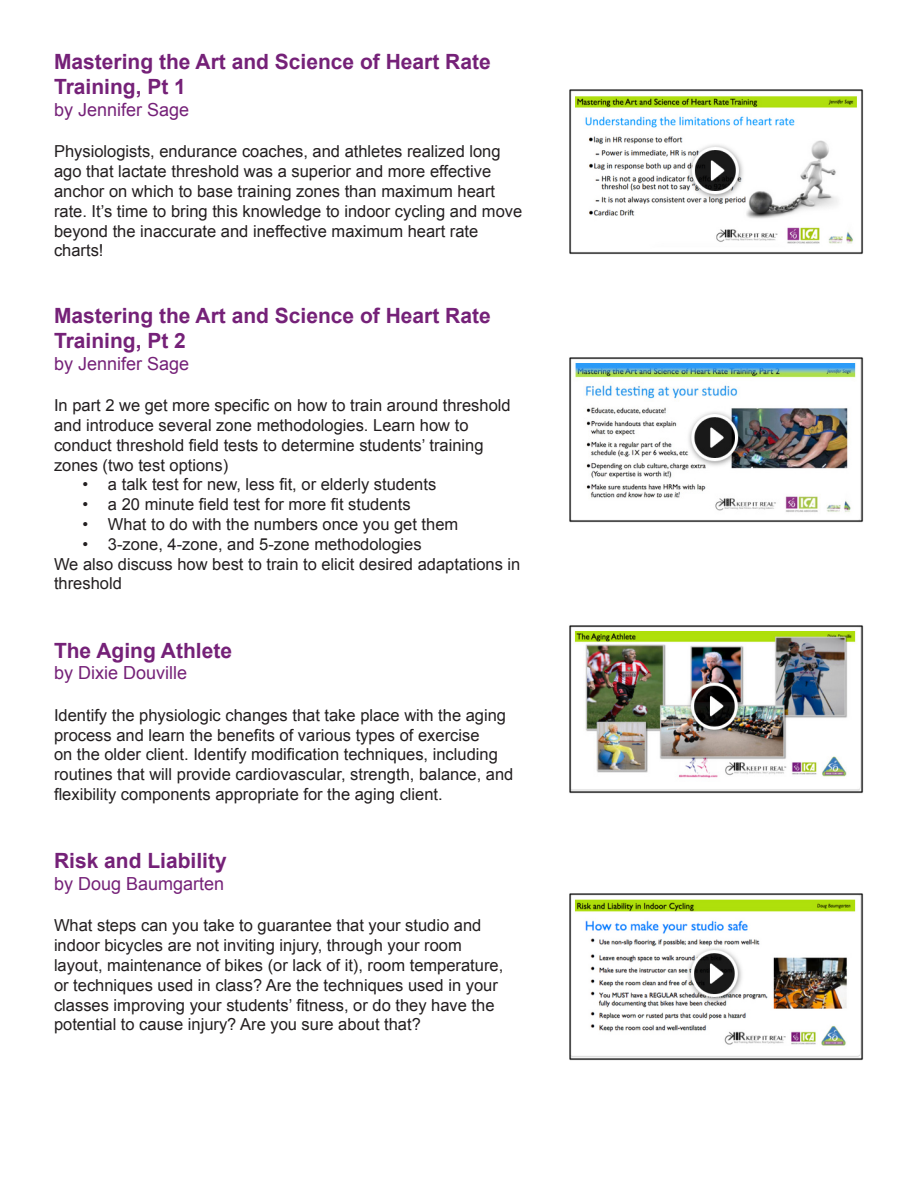
<style>
.page{position:relative;width:918px;height:1188px;background:#fff}
.page>*{position:absolute;margin:0;border:0;box-sizing:border-box;transform-origin:0 0}
.t1{font:700 21px/25.2px "Arial";color:#752178}
.t2{font:18px "Arial";color:#752178}
.t3{font:16.5px/19.8px "Arial";color:#231f20}
</style>
<div class="page">
<img style="left:569px;top:89px;width:295px;height:166px">
<img style="left:569px;top:357px;width:295px;height:165px">
<img style="left:569px;top:625px;width:295px;height:169px">
<img style="left:569px;top:893px;width:295px;height:167px">
<p class="t1" style="left:54px;top:50px;width:438px">Mastering the Art and Science of Heart Rate<br>Training, Pt 1</p>
<p class="t2" style="left:54px;top:98px;width:137px">by Jennifer Sage</p>
<p class="t3" style="left:54px;top:142px;width:470px">Physiologists, endurance coaches, and athletes realized long ago that lactate threshold was a superior and more effective anchor on which to base training zones than maximum heart rate. It’s time to bring this knowledge to indoor cycling and move beyond the inaccurate and ineffective maximum heart rate charts!</p>
<p class="t1" style="left:54px;top:304px;width:438px">Mastering the Art and Science of Heart Rate<br>Training, Pt 2</p>
<p class="t2" style="left:54px;top:352px;width:137px">by Jennifer Sage</p>
<p class="t3" style="left:54px;top:396px;width:458px">In part 2 we get more specific on how to train around threshold and introduce several zone methodologies. Learn how to conduct threshold field tests to determine students’ training zones (two test options)</p>
<p class="t3" style="left:82px;top:475px;width:355px">• a talk test for new, less fit, or elderly students</p>
<p class="t3" style="left:82px;top:495px;width:330px">• a 20 minute field test for more fit students</p>
<p class="t3" style="left:82px;top:515px;width:377px">• What to do with the numbers once you get them</p>
<p class="t3" style="left:82px;top:534px;width:341px">• 3-zone, 4-zone, and 5-zone methodologies</p>
<p class="t3" style="left:54px;top:554px;width:468px">We also discuss how best to train to elicit desired adaptations in threshold</p>
<p class="t1" style="left:54px;top:639px;width:180px">The Aging Athlete</p>
<p class="t2" style="left:54px;top:661px;width:135px">by Dixie Douville</p>
<p class="t3" style="left:54px;top:705px;width:461px">Identify the physiologic changes that take place with the aging process and learn the benefits of various types of exercise<br>on the older client. Identify modification techniques, including routines that will provide cardiovascular, strength, balance, and flexibility components appropriate for the aging client.</p>
<p class="t1" style="left:54px;top:849px;width:174px">Risk and Liability</p>
<p class="t2" style="left:54px;top:872px;width:172px">by Doug Baumgarten</p>
<p class="t3" style="left:54px;top:916px;width:451px">What steps can you take to guarantee that your studio and indoor bicycles are not inviting injury, through your room layout, maintenance of bikes (or lack of it), room temperature, or techniques used in class? Are the techniques used in your classes improving your students’ fitness, or do they have the potential to cause injury? Are you sure about that?</p>
</div>
